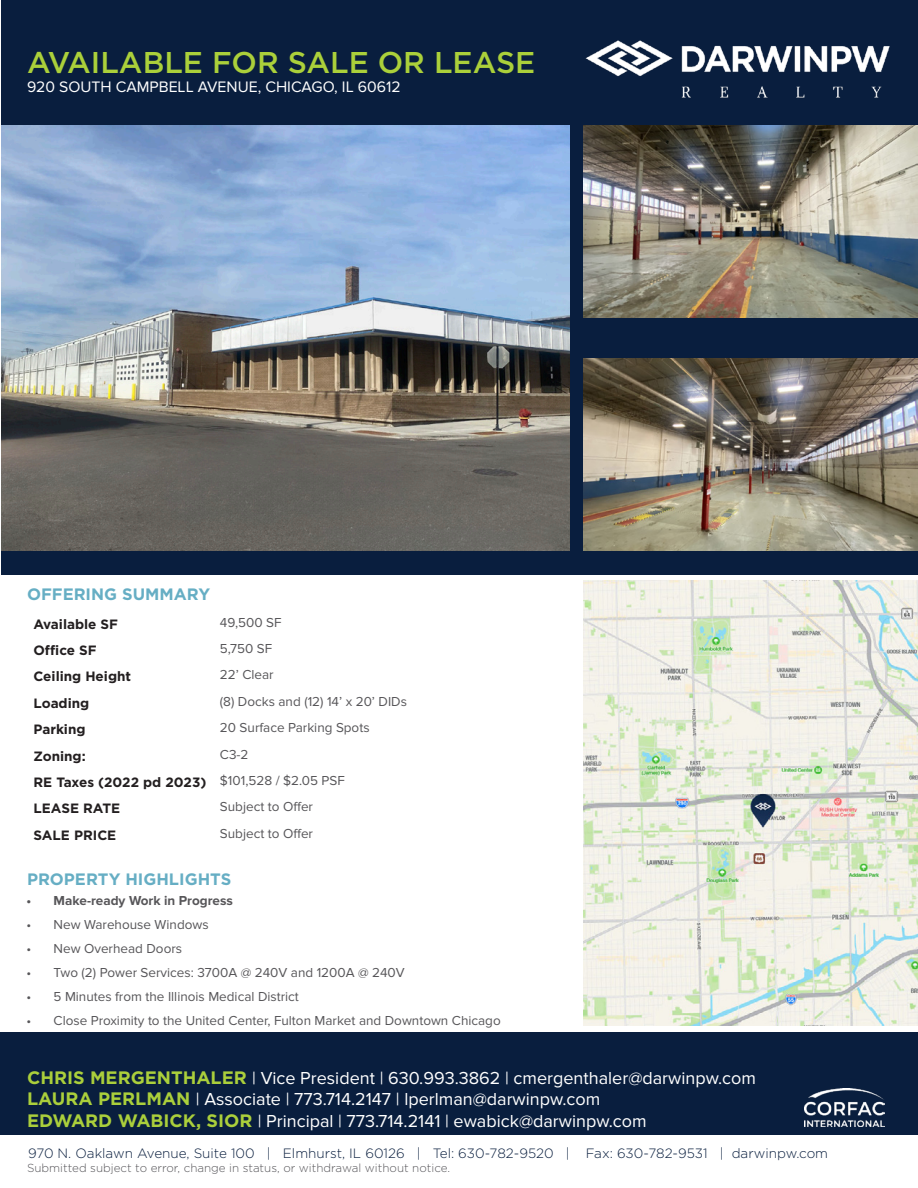
<style>
.page{position:relative;width:918px;height:1188px;background:#fff}
.page>*{position:absolute;margin:0;border:0;box-sizing:border-box;transform-origin:0 0}
.t1{font:500 30px "Gotham";color:#abd03a}
.t2{font:18px "Proxima Nova";color:#fff}
.t3{font:700 16.5px "Gotham";color:#66aec4}
.t4{font:15.75px "Proxima Nova";color:#fff}
.t5{font:13.5px "Proxima Nova";color:#575659}
.t6{font:300 13.5px "Gotham";color:#091e3e}
.t7{font:700 13.5px "Gotham";color:#231f20}
.t8{font:700 13.5px "Proxima Nova";color:#575659}
.t9{font:300 11.7px "Gotham";color:#57565a}
.s1{font-family:"Gotham";font-weight:700;color:#abcf3b}
</style>
<div class="page">
<div style="left:2px;top:0;width:916px;height:575px;background:#091e3e"></div>
<img style="left:585px;top:40px;width:305px;height:58px">
<img style="left:2px;top:125px;width:568px;height:426px">
<div style="left:0;top:1033px;width:918px;height:102px;background:#091e3e"></div>
<img style="left:805px;top:1088px;width:80px;height:38px">
<img style="left:584px;top:125px;width:334px;height:193px">
<img style="left:584px;top:358px;width:334px;height:193px">
<img style="left:584px;top:580px;width:334px;height:446px">
<p class="t1" style="left:27px;top:42px;width:510px">AVAILABLE FOR SALE OR LEASE</p>
<p class="t4" style="left:27px;top:77px;width:375px">920 SOUTH CAMPBELL AVENUE, CHICAGO, IL 60612</p>
<p class="t3" style="left:27px;top:585px;width:185px">OFFERING SUMMARY</p>
<p class="t7" style="left:33px;top:616px;width:86px">Available SF</p>
<p class="t5" style="left:220px;top:614px;width:63px">49,500 SF</p>
<p class="t7" style="left:33px;top:642px;width:65px">Office SF</p>
<p class="t5" style="left:220px;top:641px;width:54px">5,750 SF</p>
<p class="t7" style="left:33px;top:669px;width:99px">Ceiling Height</p>
<p class="t5" style="left:220px;top:667px;width:55px">22’ Clear</p>
<p class="t7" style="left:33px;top:695px;width:57px">Loading</p>
<p class="t5" style="left:220px;top:694px;width:189px">(8) Docks and (12) 14’ x 20’ DIDs</p>
<p class="t7" style="left:33px;top:722px;width:54px">Parking</p>
<p class="t5" style="left:220px;top:720px;width:151px">20 Surface Parking Spots</p>
<p class="t7" style="left:33px;top:748px;width:54px">Zoning:</p>
<p class="t5" style="left:220px;top:746px;width:30px">C3-2</p>
<p class="t7" style="left:33px;top:774px;width:174px">RE Taxes (2022 pd 2023)</p>
<p class="t5" style="left:220px;top:773px;width:126px">$101,528 / $2.05 PSF</p>
<p class="t7" style="left:33px;top:801px;width:88px">LEASE RATE</p>
<p class="t5" style="left:220px;top:799px;width:95px">Subject to Offer</p>
<p class="t7" style="left:33px;top:827px;width:84px">SALE PRICE</p>
<p class="t5" style="left:220px;top:826px;width:95px">Subject to Offer</p>
<p class="t3" style="left:27px;top:869px;width:206px">PROPERTY HIGHLIGHTS</p>
<p class="t8" style="left:27px;top:893px;width:208px">• Make-ready Work in Progress</p>
<p class="t5" style="left:27px;top:917px;width:184px">• New Warehouse Windows</p>
<p class="t5" style="left:27px;top:941px;width:157px">• New Overhead Doors</p>
<p class="t5" style="left:27px;top:965px;width:380px">• Two (2) Power Services: 3700A @ 240V and 1200A @ 240V</p>
<p class="t5" style="left:27px;top:989px;width:274px">• 5 Minutes from the Illinois Medical District</p>
<p class="t5" style="left:27px;top:1013px;width:476px">• Close Proximity to the United Center, Fulton Market and Downtown Chicago</p>
<p class="t2" style="left:27px;top:1067px;width:730px"><span class="s1">CHRIS MERGENTHALER</span> | Vice President | 630.993.3862 | cmergenthaler@darwinpw.com</p>
<p class="t2" style="left:27px;top:1089px;width:575px"><span class="s1">LAURA PERLMAN</span> | Associate | 773.714.2147 | lperlman@darwinpw.com</p>
<p class="t2" style="left:27px;top:1110px;width:621px"><span class="s1">EDWARD WABICK, SIOR</span> | Principal | 773.714.2141 | ewabick@darwinpw.com</p>
<p class="t6" style="left:28px;top:1146px;width:802px">970 N. Oaklawn Avenue, Suite 100 | Elmhurst, IL 60126 | Tel: 630-782-9520 | Fax: 630-782-9531 | darwinpw.com</p>
<p class="t9" style="left:27px;top:1162px;width:425px">Submitted subject to error, change in status, or withdrawal without notice.</p>
</div>
